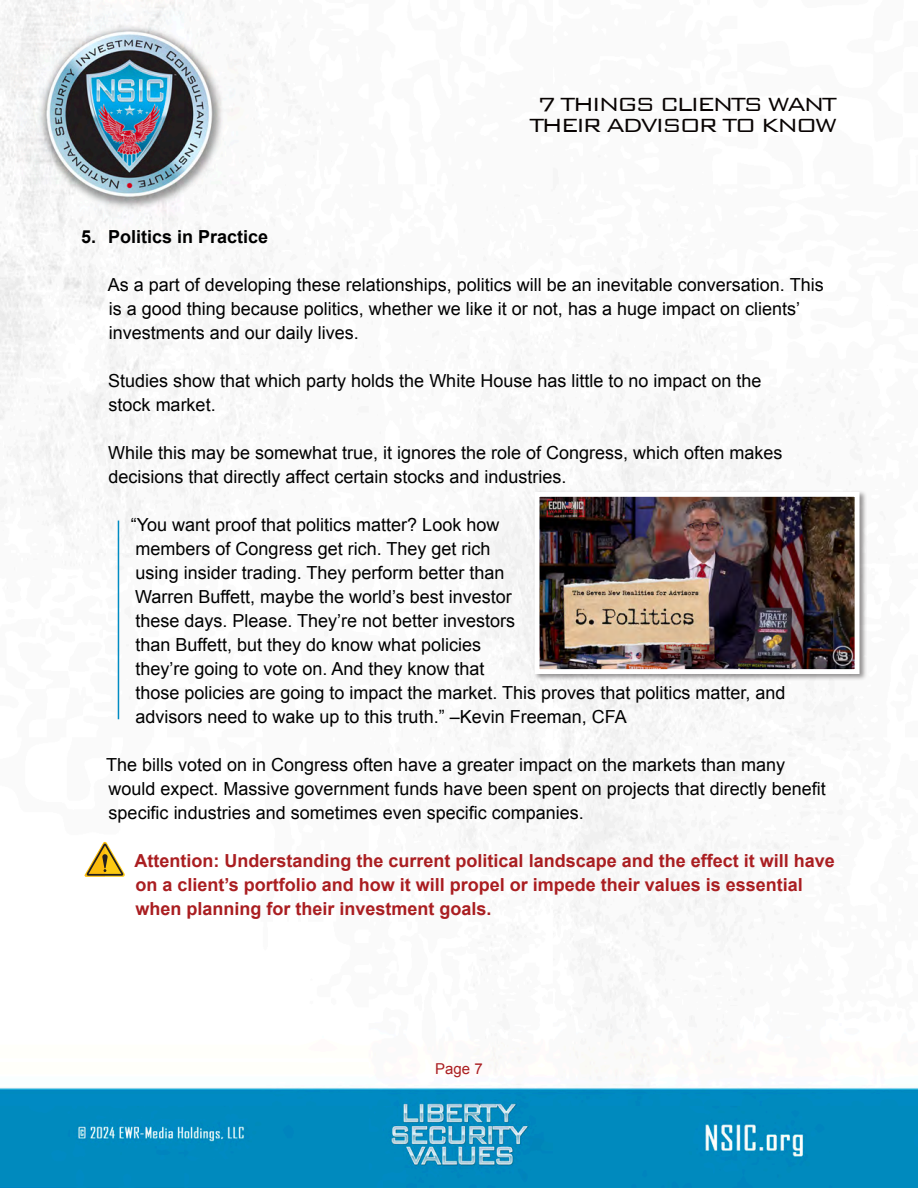
<style>
.page{position:relative;width:918px;height:1188px;background:#fff}
.page>*{position:absolute;margin:0;border:0;box-sizing:border-box;transform-origin:0 0}
.t1{font:300 25.5px/21px "Bank Gothic";letter-spacing:-.1em;color:#080302;text-align:center}
.t2{font:18px/24px "Arial";color:#000}
.t3{font:700 18px/24px "Arial";color:#aa1e21}
.t4{font:700 18px "Arial";color:#000}
.t5{font:15px "Arial";color:#aa1e21}
</style>
<div class="page">
<img style="left:0;top:0;width:918px;height:1188px">
<svg style="left:84px;top:841px;width:42px;height:36px"></svg>
<hr style="left:118px;top:521px;width:1px;height:198px;background:#008bc2">
<div style="left:533px;top:490px;width:334px;height:192px;background:#231f20;opacity:.48"></div>
<img style="left:541px;top:498px;width:313px;height:170px">
<div style="left:535px;top:492px;width:325px;height:182px;border:5px solid #fff"></div>
<h1 class="t1" style="left:529px;top:91px;width:309px">7 THINGS CLIENTS WANT<br>THEIR ADVISOR TO KNOW</h1>
<p class="t4" style="left:81px;top:224px;width:188px">5. Politics in Practice</p>
<p class="t2" style="left:108px;top:272px;width:718px">As a part of developing these relationships, politics will be an inevitable conversation. This is a good thing because politics, whether we like it or not, has a huge impact on clients’ investments and our daily lives.</p>
<p class="t2" style="left:108px;top:368px;width:655px">Studies show that which party holds the White House has little to no impact on the stock market.</p>
<p class="t2" style="left:108px;top:440px;width:676px">While this may be somewhat true, it ignores the role of Congress, which often makes decisions that directly affect certain stocks and industries.</p>
<p class="t2" style="left:131px;top:512px;width:656px">“You want proof that politics matter? Look how<br>members of Congress get rich. They get rich<br>using insider trading. They perform better than<br>Warren Buffett, maybe the world’s best investor<br>these days. Please. They’re not better investors<br>than Buffett, but they do know what policies<br>they’re going to vote on. And they know that<br>those policies are going to impact the market. This proves that politics matter, and advisors need to wake up to this truth.” –Kevin Freeman, CFA</p>
<p class="t2" style="left:106px;top:752px;width:721px">The bills voted on in Congress often have a greater impact on the markets than many would expect. Massive government funds have been spent on projects that directly benefit specific industries and sometimes even specific companies.</p>
<p class="t3" style="left:135px;top:849px;width:702px">Attention: Understanding the current political landscape and the effect it will have on a client’s portfolio and how it will propel or impede their values is essential when planning for their investment goals.</p>
<p class="t5" style="left:435px;top:1059px;width:49px">Page 7</p>
</div>
